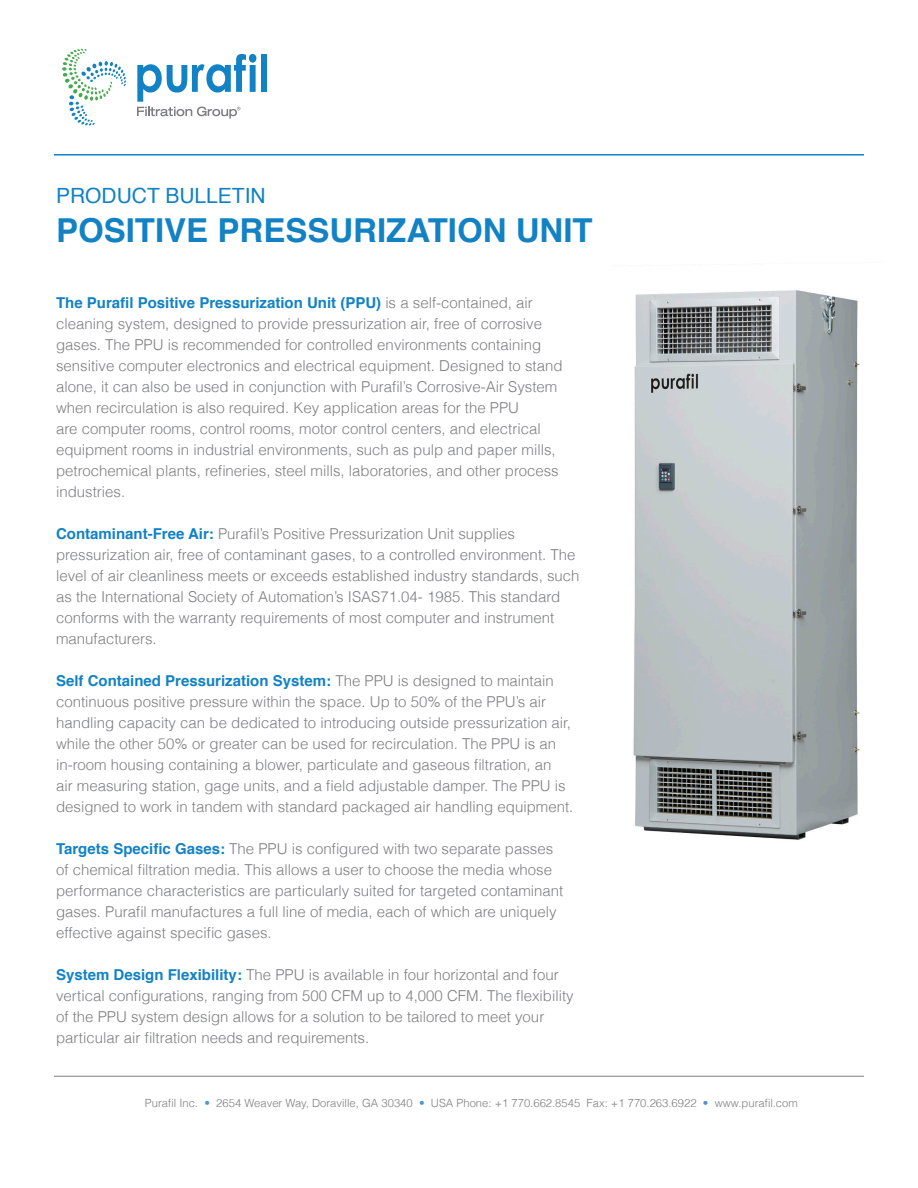
<style>
.page{position:relative;width:918px;height:1188px;background:#fff}
.page>*{position:absolute;margin:0;border:0;box-sizing:border-box;transform-origin:0 0}
.t1{font:700 33px "Helvetica";color:#1282c4}
.t2{font:21px "Helvetica";color:#1282c4}
.t3{font:300 15px/21px "Helvetica";color:#7d7e81}
.t4{font:300 11.25px "Helvetica";color:#7d7e81}
.s1{font-weight:700;color:#1282c4}
.s2{color:#5193cd}
</style>
<div class="page">
<div style="left:261px;top:55px;width:6px;height:37px;background:#1282c4"></div>
<svg style="left:62px;top:49px;width:64px;height:77px"></svg>
<svg style="left:137px;top:54px;width:119px;height:65px"></svg>
<hr style="left:54px;top:154px;width:810px;height:2px;background:#1282c4">
<hr style="left:54px;top:1076px;width:810px;height:1px;background:#7d7e81">
<img style="left:633px;top:290px;width:227px;height:550px">
<p class="t2" style="left:56px;top:180px;width:211px">PRODUCT BULLETIN</p>
<p class="t1" style="left:56px;top:204px;width:538px">POSITIVE PRESSURIZATION UNIT</p>
<p class="t3" style="left:56px;top:292px;width:508px"><span class="s1">The Purafil Positive Pressurization Unit (PPU)</span> is a self-contained, air cleaning system, designed to provide pressurization air, free of corrosive gases. The PPU is recommended for controlled environments containing sensitive computer electronics and electrical equipment. Designed to stand alone, it can also be used in conjunction with Purafil’s Corrosive-Air System when recirculation is also required. Key application areas for the PPU<br>are computer rooms, control rooms, motor control centers, and electrical equipment rooms in industrial environments, such as pulp and paper mills, petrochemical plants, refineries, steel mills, laboratories, and other process industries.</p>
<p class="t3" style="left:56px;top:523px;width:525px"><span class="s1">Contaminant-Free Air:</span> Purafil’s Positive Pressurization Unit supplies pressurization air, free of contaminant gases, to a controlled environment. The level of air cleanliness meets or exceeds established industry standards, such as the International Society of Automation’s ISAS71.04- 1985. This standard conforms with the warranty requirements of most computer and instrument manufacturers.</p>
<p class="t3" style="left:56px;top:670px;width:519px"><span class="s1">Self Contained Pressurization System:</span> The PPU is designed to maintain continuous positive pressure within the space. Up to 50% of the PPU’s air handling capacity can be dedicated to introducing outside pressurization air, while the other 50% or greater can be used for recirculation. The PPU is an in-room housing containing a blower, particulate and gaseous filtration, an<br>air measuring station, gage units, and a field adjustable damper. The PPU is designed to work in tandem with standard packaged air handling equipment.</p>
<p class="t3" style="left:56px;top:838px;width:509px"><span class="s1">Targets Specific Gases:</span> The PPU is configured with two separate passes of chemical filtration media. This allows a user to choose the media whose performance characteristics are particularly suited for targeted contaminant gases. Purafil manufactures a full line of media, each of which are uniquely effective against specific gases.</p>
<p class="t3" style="left:56px;top:964px;width:519px"><span class="s1">System Design Flexibility:</span> The PPU is available in four horizontal and four vertical configurations, ranging from 500 CFM up to 4,000 CFM. The flexibility of the PPU system design allows for a solution to be tailored to meet your particular air filtration needs and requirements.</p>
<p class="t4" style="left:145px;top:1094px;width:654px">Purafil Inc. <span class="s2">•</span> 2654 Weaver Way, Doraville, GA 30340 <span class="s2">•</span> USA Phone: +1 770.662.8545 Fax: +1 770.263.6922 <span class="s2">•</span> www.purafil.com</p>
</div>
